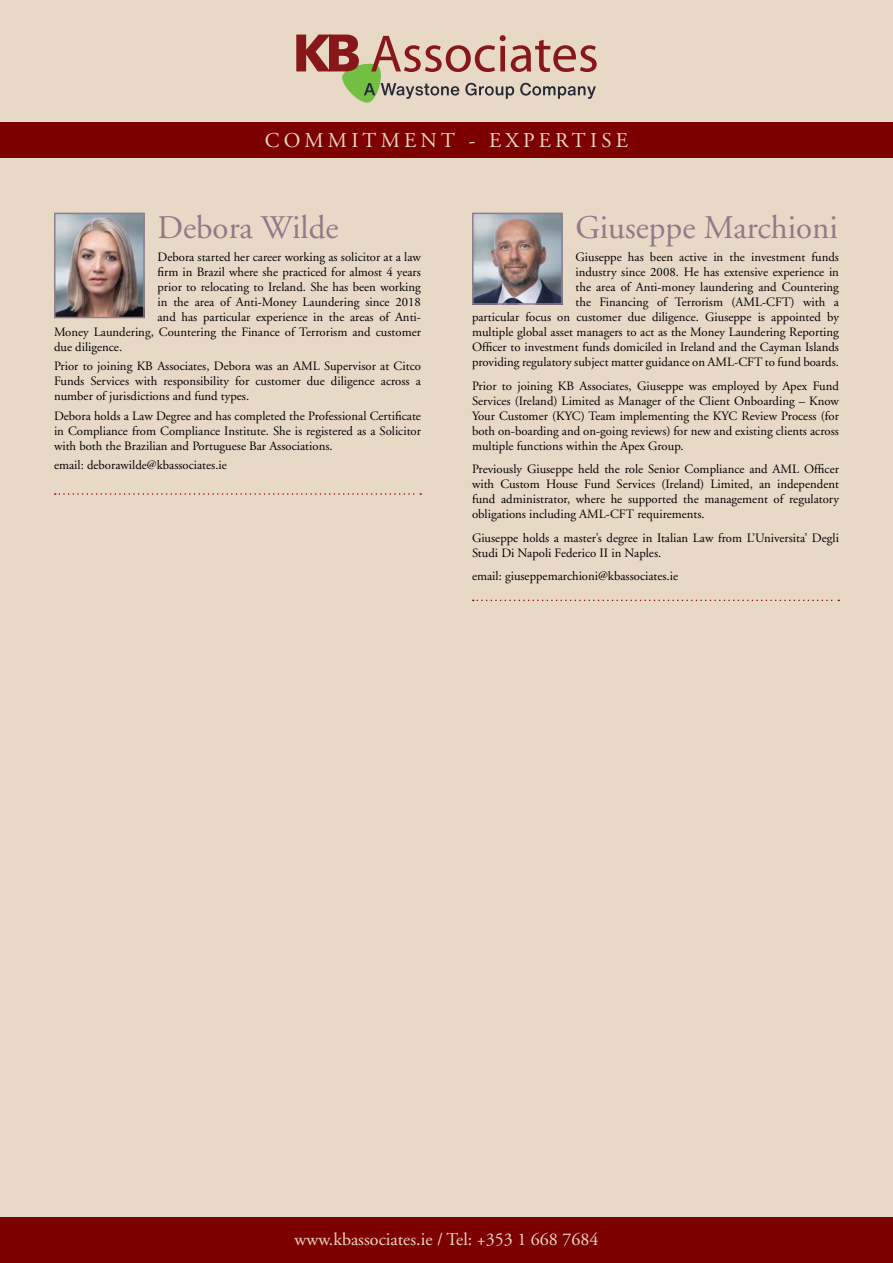
<style>
.page{position:relative;width:893px;height:1263px;background:#e8d9c7}
.page>*{position:absolute;margin:0;border:0;box-sizing:border-box;transform-origin:0 0}
.t1{font:33px "Adobe Garamond";color:#8f7b87}
.t2{font:21px "Adobe Garamond";letter-spacing:.2em;color:#e8d9c7}
.t3{font:18px "Adobe Garamond";color:#e8d9c7}
.t4{font:12.75px/15px "Adobe Garamond";color:#000;text-align:justify}
</style>
<div class="page">
<div style="left:0;top:122px;width:893px;height:35px;background:#7d0000"></div>
<svg style="left:296px;top:35px;width:301px;height:68px"></svg>
<div style="left:0;top:1217px;width:893px;height:46px;background:#7d0000"></div>
<img style="left:57px;top:216px;width:85px;height:99px">
<div style="left:54px;top:213px;width:91px;height:105px;border:2px solid #927e8a"></div>
<svg style="left:55px;top:493px;width:366px;height:2px"></svg>
<svg style="left:473px;top:600px;width:366px;height:1px"></svg>
<img style="left:475px;top:216px;width:85px;height:86px">
<div style="left:472px;top:213px;width:91px;height:92px;border:2px solid #927e8a"></div>
<p class="t2" style="left:265px;top:129px;width:365px">COMMITMENT - EXPERTISE</p>
<p class="t1" style="left:157px;top:209px;width:183px">Debora Wilde</p>
<p class="t4" style="left:157px;top:250px;width:265px">Debora started her career working as solicitor at a law</p>
<p class="t4" style="left:157px;top:265px;width:265px">firm in Brazil where she practiced for almost 4 years</p>
<p class="t4" style="left:157px;top:280px;width:265px">prior to relocating to Ireland. She has been working</p>
<p class="t4" style="left:157px;top:295px;width:265px">in the area of Anti-Money Laundering since 2018</p>
<p class="t4" style="left:157px;top:310px;width:265px">and has particular experience in the areas of Anti-</p>
<p class="t4" style="left:54px;top:325px;width:368px">Money Laundering, Countering the Finance of Terrorism and customer</p>
<p class="t4" style="left:54px;top:340px;width:70px">due diligence.</p>
<p class="t4" style="left:54px;top:359px;width:368px">Prior to joining KB Associates, Debora was an AML Supervisor at Citco Funds Services with responsibility for customer due diligence across a number of jurisdictions and fund types.</p>
<p class="t4" style="left:54px;top:408px;width:368px">Debora holds a Law Degree and has completed the Professional Certificate in Compliance from Compliance Institute. She is registered as a Solicitor with both the Brazilian and Portuguese Bar Associations.</p>
<p class="t4" style="left:54px;top:458px;width:174px">email: deborawilde@kbassociates.ie</p>
<p class="t1" style="left:575px;top:209px;width:264px">Giuseppe Marchioni</p>
<p class="t4" style="left:472px;top:250px;width:368px;text-align:right">Giuseppe has been active in the investment funds<br>industry since 2008. He has extensive experience in<br>the area of Anti-money laundering and Countering<br>the Financing of Terrorism (AML-CFT) with a<br>particular focus on customer due diligence. Giuseppe is appointed by multiple global asset managers to act as the Money Laundering Reporting Officer to investment funds domiciled in Ireland and the Cayman Islands providing regulatory subject matter guidance on AML-CFT to fund boards.</p>
<p class="t4" style="left:472px;top:378px;width:368px">Prior to joining KB Associates, Giuseppe was employed by Apex Fund Services (Ireland) Limited as Manager of the Client Onboarding – Know Your Customer (KYC) Team implementing the KYC Review Process (for both on-boarding and on-going reviews) for new and existing clients across multiple functions within the Apex Group.</p>
<p class="t4" style="left:472px;top:462px;width:368px">Previously Giuseppe held the role Senior Compliance and AML Officer with Custom House Fund Services (Ireland) Limited, an independent fund administrator, where he supported the management of regulatory obligations including AML-CFT requirements.</p>
<p class="t4" style="left:472px;top:530px;width:368px">Giuseppe holds a master’s degree in Italian Law from L’Universita’ Degli<br>Studi Di Napoli Federico II in Naples.</p>
<p class="t4" style="left:472px;top:569px;width:208px">email: giuseppemarchioni@kbassociates.ie</p>
<p class="t3" style="left:295px;top:1229px;width:305px">www.kbassociates.ie / Tel: +353 1 668 7684</p>
</div>
